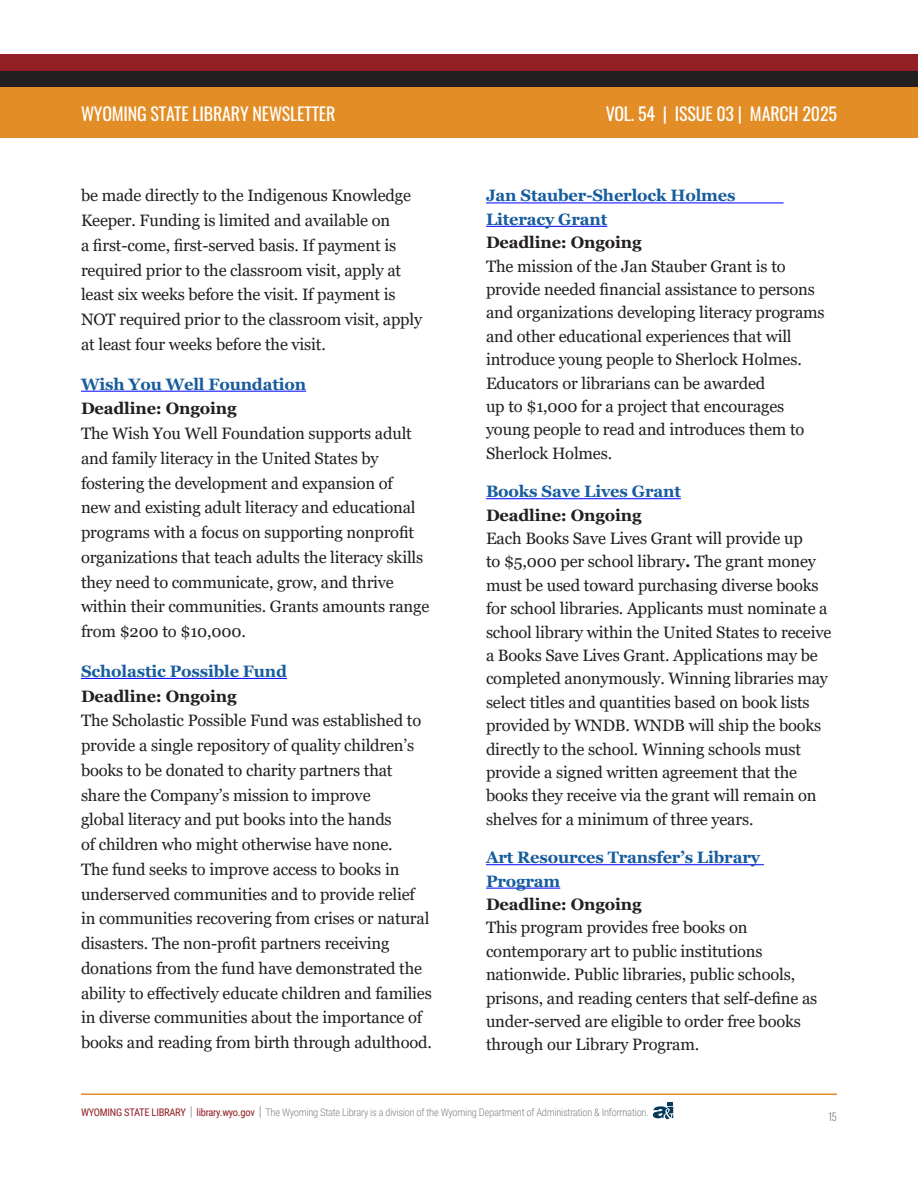
<style>
.page{position:relative;width:918px;height:1188px;background:#fff}
.page>*{position:absolute;margin:0;border:0;box-sizing:border-box;transform-origin:0 0}
.t1{font:18px "Oswald";letter-spacing:-.01em;color:#fff}
.t2{font:16.5px/23.4px "Georgia";letter-spacing:-.01em;color:#231f20}
.t3{font:300 10.5px "Roboto Condensed";letter-spacing:-.025em;color:#7e8083}
.t4{font:300 10.5px "Oswald";color:#7e8083}
.s1{font-weight:700;color:#175d9e}
.s2{font-weight:700}
.s3{font-weight:400;color:#911f23}
.s4{font-size:13.5px}
</style>
<div class="page">
<hr style="left:81px;top:1094px;width:756px;height:1px;background:#e28d25">
<svg style="left:653px;top:1102px;width:20px;height:17px"></svg>
<div style="left:0;top:77px;width:918px;height:61px;background:#e28d25"></div>
<div style="left:0;top:70px;width:918px;height:16px;background:#231f20"></div>
<div style="left:0;top:54px;width:918px;height:16px;background:#911f23"></div>
<hr style="left:81px;top:391px;width:225px;height:1px;background:#00f">
<hr style="left:81px;top:678px;width:206px;height:1px;background:#00f">
<hr style="left:486px;top:202px;width:298px;height:1px;background:#00f">
<hr style="left:486px;top:226px;width:121px;height:1px;background:#00f">
<hr style="left:486px;top:498px;width:195px;height:1px;background:#00f">
<hr style="left:486px;top:864px;width:278px;height:1px;background:#00f">
<hr style="left:486px;top:888px;width:74px;height:1px;background:#00f">
<p class="t1" style="left:81px;top:97px;width:256px">WYOMING STATE LIBRARY NEWSLETTER</p>
<p class="t1" style="left:606px;top:97px;width:233px">VOL. 54 | ISSUE 03 | MARCH 2025</p>
<p class="t2" style="left:81px;top:184px;width:343px;line-height:24.8px">be made directly to the Indigenous Knowledge Keeper. Funding is limited and available on<br>a first-come, first-served basis. If payment is required prior to the classroom visit, apply at least six weeks before the visit. If payment is NOT required prior to the classroom visit, apply at least four weeks before the visit.</p>
<p class="t2" style="left:81px;top:372px;width:350px;line-height:24.8px"><span class="s1">Wish You Well Foundation<br></span><span class="s2">Deadline: Ongoing<br></span>The Wish You Well Foundation supports adult and family literacy in the United States by fostering the development and expansion of<br>new and existing adult literacy and educational programs with a focus on supporting nonprofit organizations that teach adults the literacy skills they need to communicate, grow, and thrive within their communities. Grants amounts range from $200 to $10,000.</p>
<p class="t2" style="left:81px;top:659px;width:352px;line-height:24.8px"><span class="s1">Scholastic Possible Fund<br></span><span class="s2">Deadline: Ongoing<br></span>The Scholastic Possible Fund was established to provide a single repository of quality children’s books to be donated to charity partners that share the Company’s mission to improve<br>global literacy and put books into the hands<br>of children who might otherwise have none.<br>The fund seeks to improve access to books in underserved communities and to provide relief in communities recovering from crises or natural disasters. The non-profit partners receiving donations from the fund have demonstrated the ability to effectively educate children and families in diverse communities about the importance of books and reading from birth through adulthood.</p>
<p class="t2" style="left:486px;top:184px;width:340px"><span class="s1">Jan Stauber-Sherlock Holmes<br>Literacy Grant<br></span><span class="s2">Deadline: Ongoing<br></span>The mission of the Jan Stauber Grant is to provide needed financial assistance to persons and organizations developing literacy programs and other educational experiences that will introduce young people to Sherlock Holmes.<br>Educators or librarians can be awarded<br>up to $1,000 for a project that encourages young people to read and introduces them to Sherlock Holmes.</p>
<p class="t2" style="left:486px;top:480px;width:347px"><span class="s1">Books Save Lives Grant<br></span><span class="s2">Deadline: Ongoing<br></span>Each Books Save Lives Grant will provide up<br>to $5,000 per school library<span class="s2">.</span> The grant money must be used toward purchasing diverse books for school libraries. Applicants must nominate a school library within the United States to receive a Books Save Lives Grant. Applications may be completed anonymously. Winning libraries may select titles and quantities based on book lists provided by WNDB. WNDB will ship the books directly to the school. Winning schools must provide a signed written agreement that the books they receive via the grant will remain on shelves for a minimum of three years.</p>
<p class="t2" style="left:486px;top:846px;width:333px"><span class="s1">Art Resources Transfer’s Library Program<br></span><span class="s2">Deadline: Ongoing<br></span>This program provides free books on contemporary art to public institutions nationwide. Public libraries, public schools, prisons, and reading centers that self-define as under-served are eligible to order free books through our Library Program.</p>
<p class="t3" style="left:81px;top:1105px;width:569px"><span class="s3">WYOMING STATE LIBRARY</span> <span class="s4">|</span> <span class="s3">library.wyo.gov</span> <span class="s4">|</span> The Wyoming State Library is a division of the Wyoming Department of Administration &amp; Information.</p>
<p class="t4" style="left:828px;top:1107px;width:10px">15</p>
</div>
